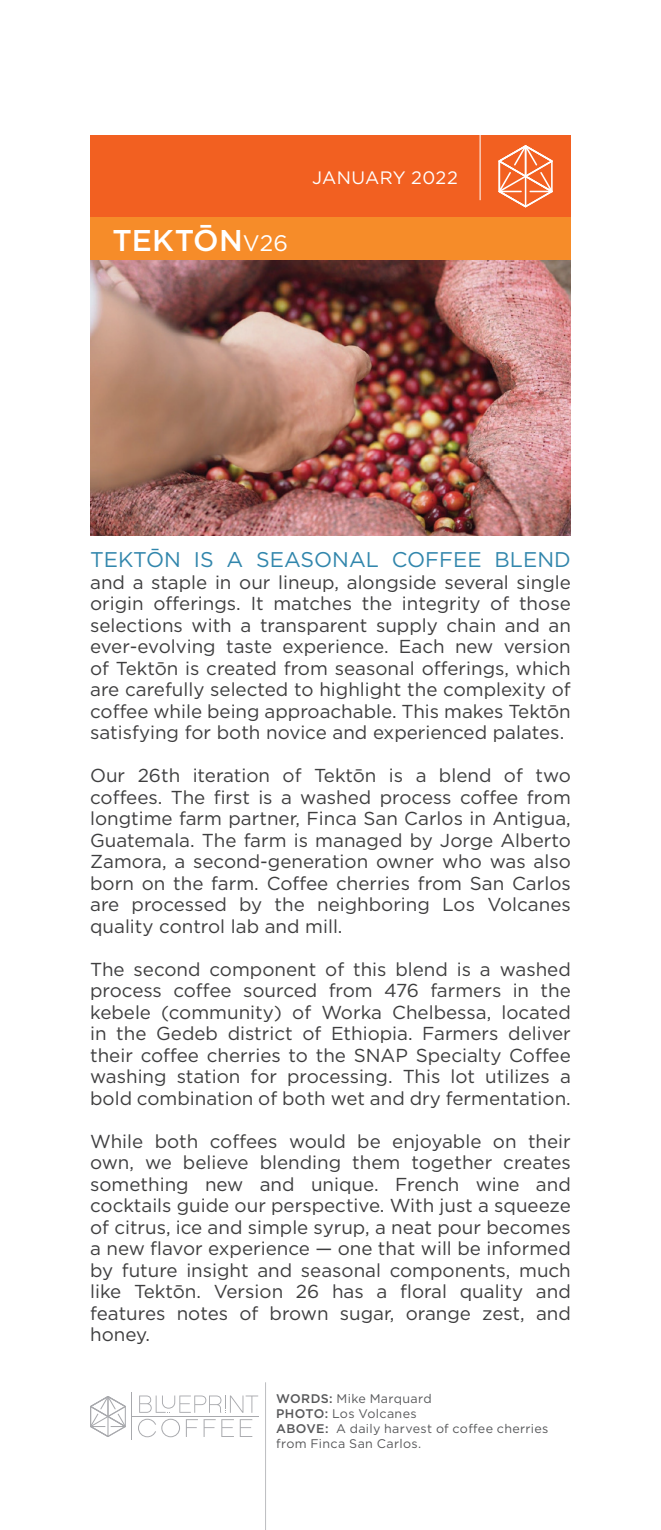
<style>
.page{position:relative;width:661px;height:1530px;background:#fff}
.page>*{position:absolute;margin:0;border:0;box-sizing:border-box;transform-origin:0 0}
.t1{font:500 30px "Gotham";letter-spacing:.005em;color:#fff}
.t2{font:21.25px "Gotham";color:#3186ac}
.t3{font:18.75px/21.5px "Gotham";color:#3e3e3f;text-align:justify}
.t4{font:18px "Gotham";letter-spacing:.02em;color:#fff}
.t5{font:12.5px/15px "Gotham";letter-spacing:.025em;color:#57585a}
.s1{font-weight:400;font-size:22.5px}
.s2{font-weight:500}
</style>
<div class="page">
<svg style="left:139px;top:1396px;width:119px;height:17px"></svg>
<svg style="left:138px;top:1419px;width:42px;height:18px"></svg>
<svg style="left:186px;top:1419px;width:29px;height:18px"></svg>
<svg style="left:221px;top:1419px;width:31px;height:18px"></svg>
<hr style="left:131px;top:1393px;width:1px;height:47px;background:#a8a9ad">
<hr style="left:132px;top:1416px;width:126px;height:1px;background:#a8a9ad">
<svg style="left:90px;top:1396px;width:36px;height:41px"></svg>
<img style="left:90px;top:260px;width:480px;height:275px">
<div style="left:90px;top:135px;width:480px;height:83px;background:#f26021"></div>
<div style="left:90px;top:217px;width:480px;height:43px;background:#f68c29"></div>
<svg style="left:498px;top:145px;width:54px;height:62px"></svg>
<hr style="left:479px;top:134px;width:1px;height:66px;background:#fff">
<hr style="left:265px;top:1382px;width:1px;height:148px;background:#bcbdc0">
<h1 class="t1" style="left:112px;top:220px;width:177px">TEKTŌN<span class="s1">V26</span></h1>
<p class="t4" style="left:312px;top:166px;width:147px">JANUARY 2022</p>
<p class="t2" style="left:90px;top:546px;width:482px">TEKTŌN IS A SEASONAL COFFEE BLEND</p>
<p class="t3" style="left:90px;top:571px;width:482px">and a staple in our lineup, alongside several single origin offerings. It matches the integrity of those selections with a transparent supply chain and an ever-evolving taste experience. Each new version of Tektōn is created from seasonal offerings, which are carefully selected to highlight the complexity of coffee while being approachable. This makes Tektōn satisfying for both novice and experienced palates.</p>
<p class="t3" style="left:90px;top:764px;width:482px">Our 26th iteration of Tektōn is a blend of two coffees. The first is a washed process coffee from longtime farm partner, Finca San Carlos in Antigua, Guatemala. The farm is managed by Jorge Alberto Zamora, a second-generation owner who was also born on the farm. Coffee cherries from San Carlos are processed by the neighboring Los Volcanes quality control lab and mill.</p>
<p class="t3" style="left:90px;top:958px;width:482px">The second component of this blend is a washed process coffee sourced from 476 farmers in the kebele (community) of Worka Chelbessa, located in the Gedeb district of Ethiopia. Farmers deliver their coffee cherries to the SNAP Specialty Coffee washing station for processing. This lot utilizes a bold combination of both wet and dry fermentation.</p>
<p class="t3" style="left:90px;top:1130px;width:482px">While both coffees would be enjoyable on their own, we believe blending them together creates something new and unique. French wine and cocktails guide our perspective. With just a squeeze of citrus, ice and simple syrup, a neat pour becomes a new flavor experience — one that will be informed by future insight and seasonal components, much like Tektōn. Version 26 has a floral quality and features notes of brown sugar, orange zest, and honey.</p>
<p class="t5" style="left:276px;top:1390px;width:273px"><span class="s2">WORDS:</span> Mike Marquard<br><span class="s2">PHOTO:</span> Los Volcanes<br><span class="s2">ABOVE:</span> A daily harvest of coffee cherries from Finca San Carlos.</p>
</div>
